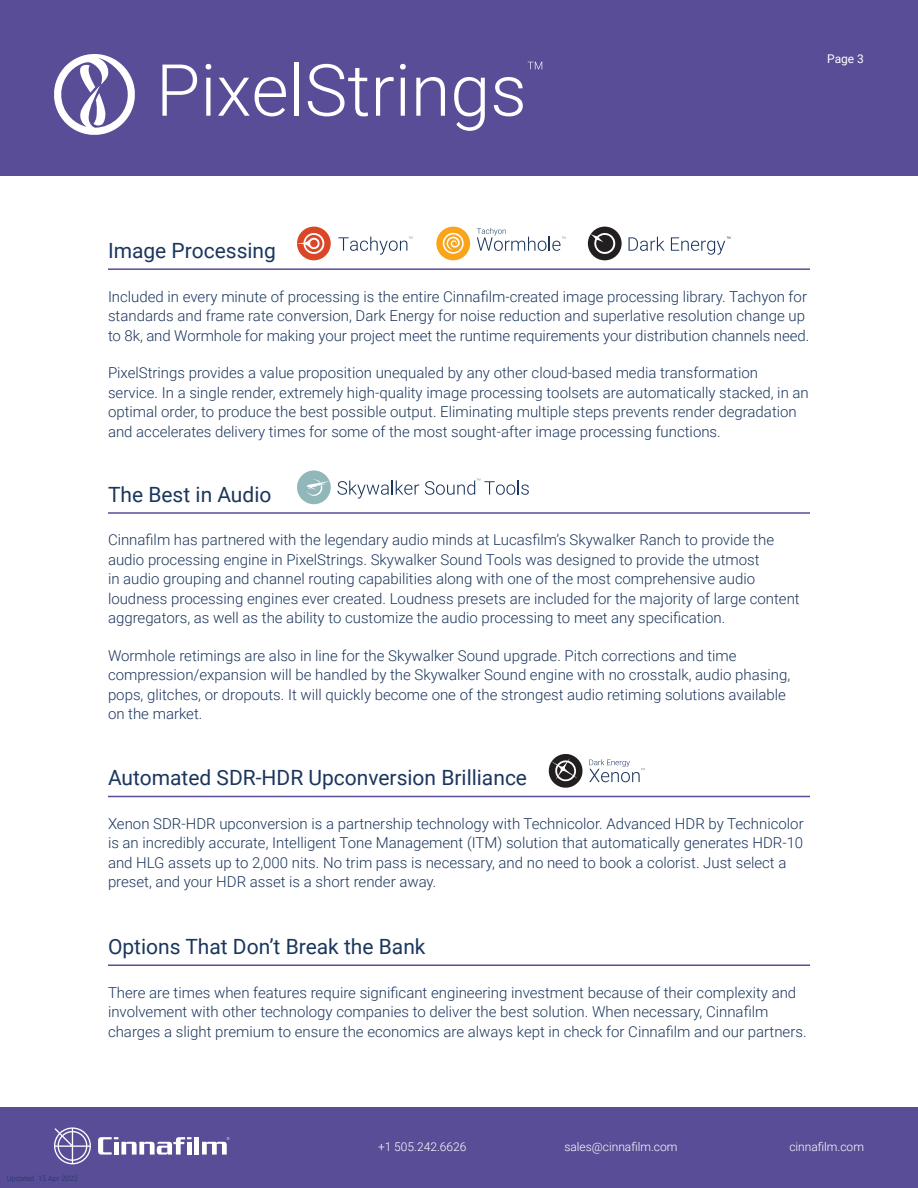
<style>
.page{position:relative;width:918px;height:1188px;background:#fff}
.page>*{position:absolute;margin:0;border:0;box-sizing:border-box;transform-origin:0 0}
.underlined_headers{font:21px "Roboto";color:#1b365d}
.paragraph_-_tight{font:300 15px/19.5px "Roboto";color:#1b365d}
.t1{font:300 12px "Roboto";color:#fff}
.page_numbers{font:12px "Roboto";color:#fff}
.t2{font:300 7.5px "Roboto";color:#1b365d}
</style>
<div class="page">
<hr style="left:108px;top:268px;width:702px;height:2px;background:#5a4d98">
<hr style="left:108px;top:512px;width:702px;height:2px;background:#5a4d98">
<hr style="left:108px;top:964px;width:702px;height:2px;background:#5a4d98">
<hr style="left:108px;top:796px;width:702px;height:1px;background:#5a4d98">
<div style="left:0;top:0;width:918px;height:176px;background:#5a4d98"></div>
<svg style="left:54px;top:54px;width:81px;height:81px"></svg>
<svg style="left:162px;top:65px;width:35px;height:51px"></svg>
<svg style="left:206px;top:64px;width:5px;height:52px"></svg>
<svg style="left:218px;top:77px;width:68px;height:39px"></svg>
<hr style="left:295px;top:62px;width:4px;height:54px;background:#fff">
<svg style="left:308px;top:64px;width:60px;height:52px"></svg>
<svg style="left:376px;top:77px;width:18px;height:39px"></svg>
<svg style="left:400px;top:64px;width:6px;height:52px"></svg>
<svg style="left:416px;top:77px;width:29px;height:39px"></svg>
<svg style="left:454px;top:77px;width:31px;height:54px"></svg>
<svg style="left:494px;top:77px;width:29px;height:39px"></svg>
<svg style="left:528px;top:62px;width:14px;height:7px"></svg>
<div style="left:436px;top:227px;width:34px;height:33px;background:#faa41a;border-radius:50%"></div>
<svg style="left:443px;top:233px;width:21px;height:21px"></svg>
<svg style="left:477px;top:228px;width:89px;height:23px"></svg>
<svg style="left:629px;top:237px;width:36px;height:14px"></svg>
<div style="left:588px;top:227px;width:34px;height:33px;background:#231f20;border-radius:50%"></div>
<svg style="left:591px;top:233px;width:25px;height:21px"></svg>
<svg style="left:671px;top:237px;width:59px;height:18px"></svg>
<div style="left:297px;top:227px;width:34px;height:33px;background:#db4726;border-radius:50%"></div>
<svg style="left:297px;top:233px;width:28px;height:21px"></svg>
<svg style="left:338px;top:237px;width:74px;height:18px"></svg>
<div style="left:297px;top:470px;width:34px;height:34px;background:#92b7ba;border-radius:50%"></div>
<svg style="left:306px;top:479px;width:24px;height:17px"></svg>
<svg style="left:338px;top:481px;width:81px;height:18px"></svg>
<svg style="left:425px;top:479px;width:104px;height:16px"></svg>
<div style="left:0;top:1107px;width:918px;height:81px;background:#5a4d98"></div>
<svg style="left:548px;top:754px;width:97px;height:34px"></svg>
<hr style="left:195px;top:1137px;width:4px;height:18px;background:#fff">
<svg style="left:98px;top:1137px;width:94px;height:18px"></svg>
<svg style="left:54px;top:1127px;width:37px;height:37px"></svg>
<svg style="left:202px;top:1137px;width:28px;height:18px"></svg>
<p class="page_numbers" style="left:827px;top:50px;width:38px">Page 3</p>
<p class="underlined_headers" style="left:108px;top:236px;width:170px">Image Processing</p>
<p class="paragraph_-_tight" style="left:108px;top:286px;width:703px">Included in every minute of processing is the entire Cinnafilm-created image processing library. Tachyon for standards and frame rate conversion, Dark Energy for noise reduction and superlative resolution change up to 8k, and Wormhole for making your project meet the runtime requirements your distribution channels need.</p>
<p class="paragraph_-_tight" style="left:108px;top:362px;width:702px">PixelStrings provides a value proposition unequaled by any other cloud-based media transformation service. In a single render, extremely high-quality image processing toolsets are automatically stacked, in an optimal order, to produce the best possible output. Eliminating multiple steps prevents render degradation and accelerates delivery times for some of the most sought-after image processing functions.</p>
<p class="underlined_headers" style="left:108px;top:480px;width:165px">The Best in Audio</p>
<p class="paragraph_-_tight" style="left:108px;top:530px;width:693px">Cinnafilm has partnered with the legendary audio minds at Lucasfilm’s Skywalker Ranch to provide the audio processing engine in PixelStrings. Skywalker Sound Tools was designed to provide the utmost<br>in audio grouping and channel routing capabilities along with one of the most comprehensive audio loudness processing engines ever created. Loudness presets are included for the majority of large content aggregators, as well as the ability to customize the audio processing to meet any specification.</p>
<p class="paragraph_-_tight" style="left:108px;top:645px;width:684px">Wormhole retimings are also in line for the Skywalker Sound upgrade. Pitch corrections and time compression/expansion will be handled by the Skywalker Sound engine with no crosstalk, audio phasing, pops, glitches, or dropouts. It will quickly become one of the strongest audio retiming solutions available on the market.</p>
<p class="underlined_headers" style="left:108px;top:763px;width:421px">Automated SDR-HDR Upconversion Brilliance</p>
<p class="paragraph_-_tight" style="left:108px;top:813px;width:697px">Xenon SDR-HDR upconversion is a partnership technology with Technicolor. Advanced HDR by Technicolor is an incredibly accurate, Intelligent Tone Management (ITM) solution that automatically generates HDR-10 and HLG assets up to 2,000 nits. No trim pass is necessary, and no need to book a colorist. Just select a preset, and your HDR asset is a short render away.</p>
<p class="underlined_headers" style="left:108px;top:932px;width:319px">Options That Don’t Break the Bank</p>
<p class="paragraph_-_tight" style="left:108px;top:982px;width:700px">There are times when features require significant engineering investment because of their complexity and involvement with other technology companies to deliver the best solution. When necessary, Cinnafilm charges a slight premium to ensure the economics are always kept in check for Cinnafilm and our partners.</p>
<p class="t2" style="left:7px;top:1173px;width:73px">Updated 15 Apr 2022</p>
<p class="t1" style="left:378px;top:1138px;width:90px">+1 505.242.6626</p>
<p class="t1" style="left:564px;top:1138px;width:115px">sales@cinnafilm.com</p>
<p class="t1" style="left:789px;top:1138px;width:76px">cinnafilm.com</p>
</div>
